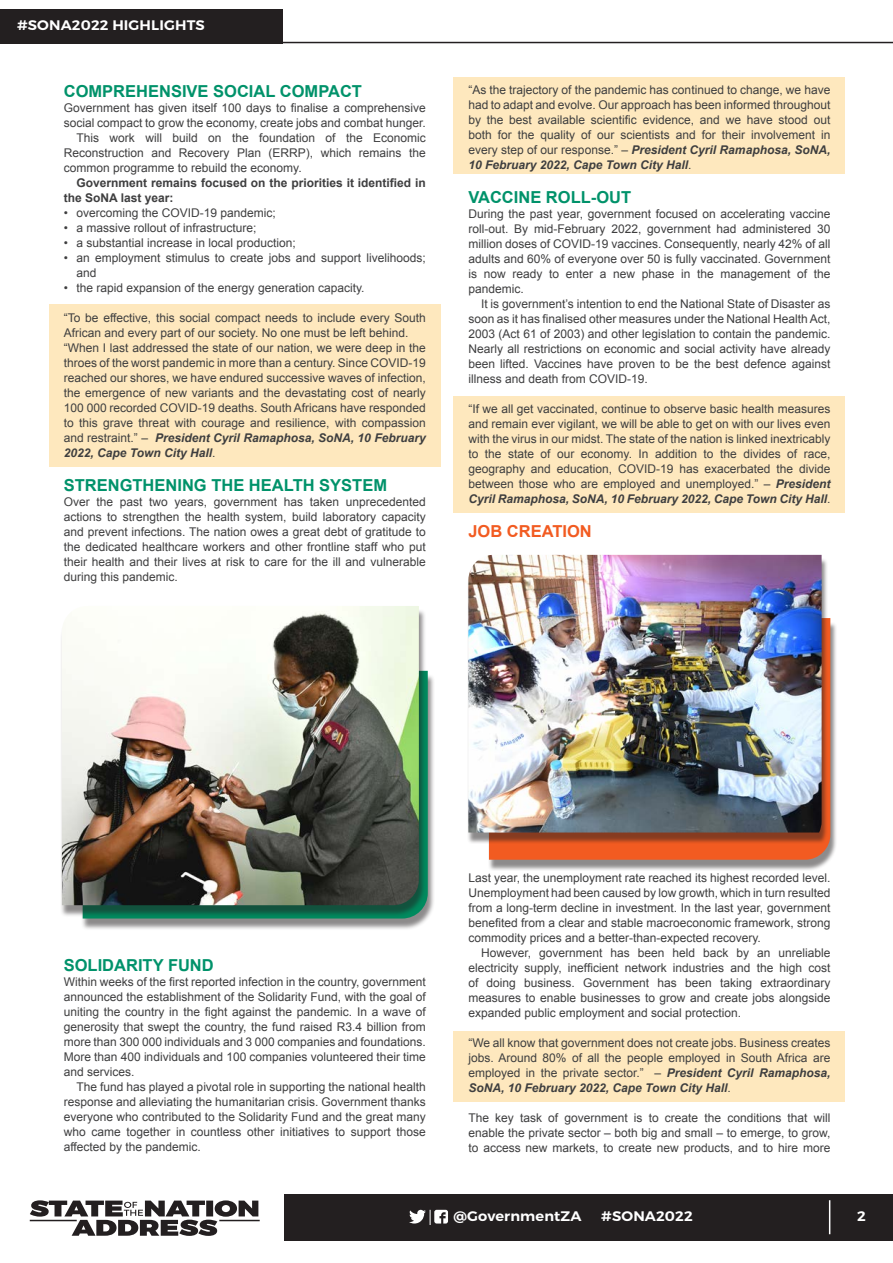
<style>
.page{position:relative;width:893px;height:1263px;background:#fff}
.page>*{position:absolute;margin:0;border:0;box-sizing:border-box;transform-origin:0 0}
.t1{font:700 16.5px "Arial";color:#00926a}
.t2{font:700 16.5px "Arial";color:#f25b21}
.t3{font:13.8px "Trueno S Bd";letter-spacing:.01em;color:#fff;scale:1.05 1}
.t4{font:12px/15px "Arial";color:#3e3e3f;text-align:justify}
.t5{font:700 12px/15px "Arial";color:#3e3e3f}
.s1{font-weight:700;font-style:italic}
</style>
<div class="page">
<div style="left:284px;top:1194px;width:609px;height:47px;background:#231f20"></div>
<svg style="left:409px;top:1210px;width:39px;height:15px"></svg>
<hr style="left:219px;top:1220px;width:41px;height:1px;background:#231f20">
<svg style="left:30px;top:1200px;width:228px;height:36px"></svg>
<hr style="left:829px;top:1200px;width:1px;height:34px;background:#fff">
<div style="left:0;top:9px;width:283px;height:34px;background:#231f20"></div>
<hr style="left:0;top:42px;width:893px;height:1px;background:#231f20">
<div style="left:49px;top:304px;width:392px;height:162px;background:#fee8be"></div>
<div style="left:453px;top:78px;width:392px;height:96px;background:#fee8be"></div>
<div style="left:453px;top:396px;width:392px;height:116px;background:#fee8be"></div>
<div style="left:453px;top:1031px;width:392px;height:70px;background:#fee8be"></div>
<div style="left:81px;top:674px;width:354px;height:256px;background:#231f20;opacity:.52"></div>
<div style="left:60px;top:609px;width:366px;height:308px;background:#231f20;opacity:.52"></div>
<img style="left:62px;top:606px;width:357px;height:299px">
<div style="left:488px;top:622px;width:349px;height:249px;background:#231f20;opacity:.52"></div>
<svg style="left:489px;top:618px;width:341px;height:242px;background:#ee5d25"></svg>
<div style="left:467px;top:558px;width:362px;height:286px;background:#231f20;opacity:.52"></div>
<img style="left:468px;top:555px;width:354px;height:277px">
<p class="t3" style="left:17px;top:17px;width:180px">#SONA2022 HIGHLIGHTS</p>
<p class="t1" style="left:64px;top:80px;width:300px">COMPREHENSIVE SOCIAL COMPACT</p>
<p class="t4" style="left:64px;top:100px;width:364px">Government has given itself 100 days to finalise a comprehensive social compact to grow the economy, create jobs and combat hunger.</p>
<p class="t4" style="left:64px;top:130px;width:364px;text-indent:13px">This work will build on the foundation of the Economic Reconstruction and Recovery Plan (ERRP), which remains the common programme to rebuild the economy.</p>
<p class="t5" style="left:64px;top:176px;width:364px;text-indent:13px">Government remains focused on the priorities it identified in the SoNA last year:</p>
<p class="t4" style="left:64px;top:205px;width:214px">• overcoming the COVID-19 pandemic;</p>
<p class="t4" style="left:64px;top:220px;width:194px">• a massive rollout of infrastructure;</p>
<p class="t4" style="left:64px;top:235px;width:234px">• a substantial increase in local production;</p>
<p class="t4" style="left:77px;top:250px;width:351px;text-indent:-13px">• an employment stimulus to create jobs and support livelihoods; and</p>
<p class="t4" style="left:64px;top:280px;width:302px">• the rapid expansion of the energy generation capacity.</p>
<p class="t4" style="left:64px;top:310px;width:364px">“To be effective, this social compact needs to include every South<br>African and every part of our society. No one must be left behind.</p>
<p class="t4" style="left:64px;top:340px;width:364px">“When I last addressed the state of our nation, we were deep in the throes of the worst pandemic in more than a century. Since COVID-19 reached our shores, we have endured successive waves of infection, the emergence of new variants and the devastating cost of nearly 100 000 recorded COVID-19 deaths. South Africans have responded to this grave threat with courage and resilience, with compassion and restraint.” – <span class="s1">President Cyril Ramaphosa, SoNA, 10 February 2022, Cape Town City Hall</span>.</p>
<p class="t1" style="left:64px;top:475px;width:325px">STRENGTHENING THE HEALTH SYSTEM</p>
<p class="t4" style="left:64px;top:495px;width:364px">Over the past two years, government has taken unprecedented actions to strengthen the health system, build laboratory capacity and prevent infections. The nation owes a great debt of gratitude to the dedicated healthcare workers and other frontline staff who put their health and their lives at risk to care for the ill and vulnerable during this pandemic.</p>
<p class="t4" style="left:468px;top:82px;width:364px">“As the trajectory of the pandemic has continued to change, we have had to adapt and evolve. Our approach has been informed throughout by the best available scientific evidence, and we have stood out both for the quality of our scientists and for their involvement in every step of our response.” – <span class="s1">President Cyril Ramaphosa, SoNA, 10 February 2022, Cape Town City Hall</span>.</p>
<p class="t1" style="left:468px;top:186px;width:164px">VACCINE ROLL-OUT</p>
<p class="t4" style="left:468px;top:206px;width:364px">During the past year, government focused on accelerating vaccine roll-out. By mid-February 2022, government had administered 30 million doses of COVID-19 vaccines. Consequently, nearly 42% of all adults and 60% of everyone over 50 is fully vaccinated. Government is now ready to enter a new phase in the management of the pandemic.</p>
<p class="t4" style="left:468px;top:296px;width:364px;text-indent:13px">It is government’s intention to end the National State of Disaster as soon as it has finalised other measures under the National Health Act, 2003 (Act 61 of 2003) and other legislation to contain the pandemic.<br>Nearly all restrictions on economic and social activity have already been lifted. Vaccines have proven to be the best defence against illness and death from COVID-19.</p>
<p class="t4" style="left:468px;top:401px;width:364px">“If we all get vaccinated, continue to observe basic health measures and remain ever vigilant, we will be able to get on with our lives even with the virus in our midst. The state of the nation is linked inextricably to the state of our economy. In addition to the divides of race, geography and education, COVID-19 has exacerbated the divide between those who are employed and unemployed.” – <span class="s1">President Cyril Ramaphosa, SoNA, 10 February 2022, Cape Town City Hall</span>.</p>
<p class="t2" style="left:468px;top:521px;width:125px">JOB CREATION</p>
<p class="t1" style="left:64px;top:955px;width:152px">SOLIDARITY FUND</p>
<p class="t4" style="left:64px;top:975px;width:364px">Within weeks of the first reported infection in the country, government announced the establishment of the Solidarity Fund, with the goal of uniting the country in the fight against the pandemic. In a wave of generosity that swept the country, the fund raised R3.4 billion from more than 300 000 individuals and 3 000 companies and foundations.<br>More than 400 individuals and 100 companies volunteered their time and services.</p>
<p class="t4" style="left:64px;top:1080px;width:364px;text-indent:13px">The fund has played a pivotal role in supporting the national health response and alleviating the humanitarian crisis. Government thanks everyone who contributed to the Solidarity Fund and the great many who came together in countless other initiatives to support those affected by the pandemic.</p>
<p class="t4" style="left:468px;top:871px;width:364px">Last year, the unemployment rate reached its highest recorded level.<br>Unemployment had been caused by low growth, which in turn resulted from a long-term decline in investment. In the last year, government benefited from a clear and stable macroeconomic framework, strong commodity prices and a better-than-expected recovery.</p>
<p class="t4" style="left:468px;top:946px;width:364px;text-indent:13px">However, government has been held back by an unreliable electricity supply, inefficient network industries and the high cost of doing business. Government has been taking extraordinary measures to enable businesses to grow and create jobs alongside expanded public employment and social protection.</p>
<p class="t4" style="left:468px;top:1036px;width:364px">“We all know that government does not create jobs. Business creates jobs. Around 80% of all the people employed in South Africa are employed in the private sector.” – <span class="s1">President Cyril Ramaphosa, SoNA, 10 February 2022, Cape Town City Hall</span>.</p>
<p class="t4" style="left:468px;top:1111px;width:364px">The key task of government is to create the conditions that will enable the private sector – both big and small – to emerge, to grow, to access new markets, to create new products, and to hire more</p>
<p class="t3" style="left:454px;top:1208px;width:123px">@GovernmentZA</p>
<p class="t3" style="left:601px;top:1208px;width:89px">#SONA2022</p>
<p class="t3" style="left:857px;top:1208px;width:10px">2</p>
</div>
